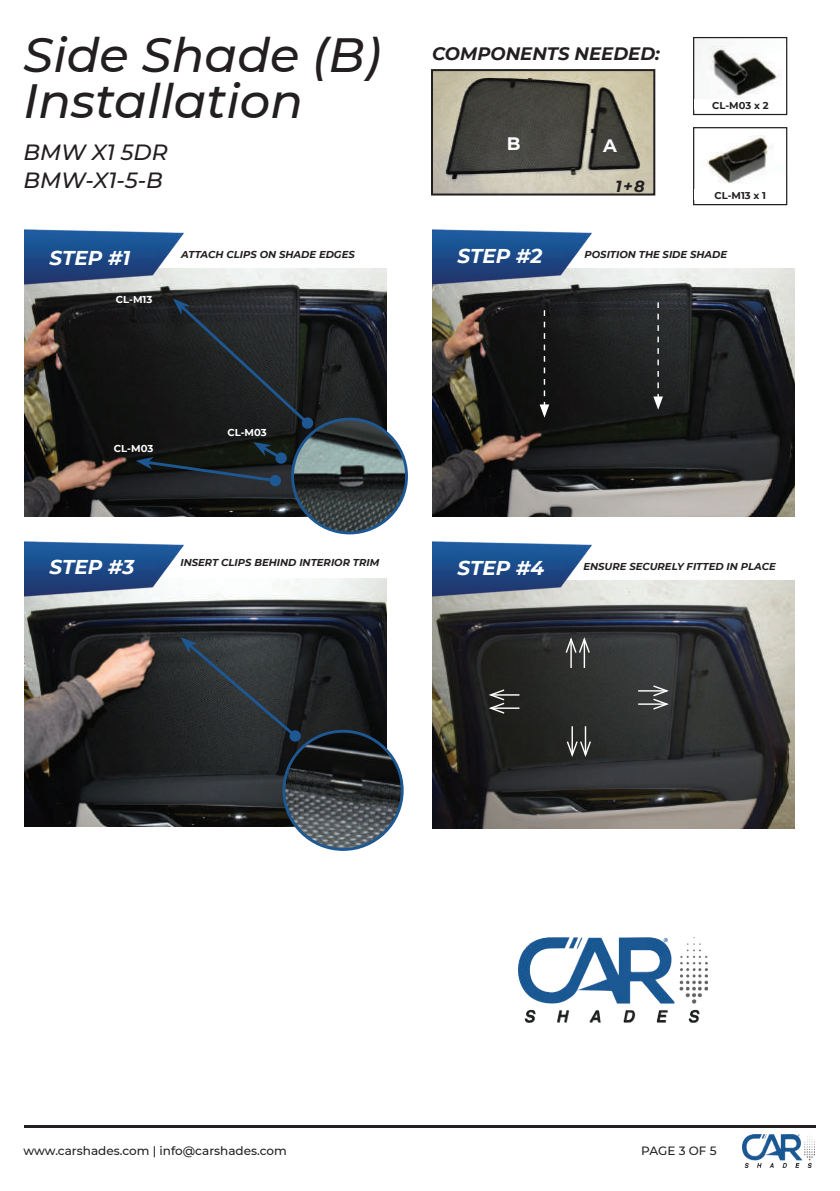
<style>
.page{position:relative;width:840px;height:1191px;background:#fff}
.page>*{position:absolute;margin:0;border:0;box-sizing:border-box;transform-origin:0 0}
.t1{font:italic 500 48px/46px "Montserrat";color:#231f20}
.t2{font:italic 500 22px/28px "Montserrat";color:#231f20}
.t3{font:italic 700 20px "Montserrat";color:#fff}
.t4{font:italic 700 18px "Montserrat";color:#231f20}
.t5{font:700 18px "Montserrat";color:#fff}
.t6{font:italic 700 16px "Montserrat";color:#231f20}
.t7{font:500 12px "Montserrat";color:#231f20}
.t8{font:italic 700 10px "Montserrat";color:#231f20}
.t9{font:700 10px "Montserrat";color:#fff}
.t10{font:700 9.8px "Montserrat";color:#231f20}
</style>
<div class="page">
<hr style="left:24px;top:1125px;width:791px;height:2px;background:#231f20">
<img style="left:742px;top:1135px;width:72px;height:32px">
<img style="left:518px;top:938px;width:189px;height:84px">
<img style="left:24px;top:268px;width:362px;height:248px">
<img style="left:432px;top:268px;width:362px;height:248px">
<img style="left:24px;top:579px;width:362px;height:247px">
<img style="left:432px;top:580px;width:362px;height:248px">
<img style="left:24px;top:229px;width:160px;height:61px">
<img style="left:432px;top:229px;width:160px;height:61px">
<img style="left:24px;top:541px;width:160px;height:60px">
<img style="left:432px;top:541px;width:160px;height:60px">
<img style="left:434px;top:72px;width:218px;height:120px">
<div style="left:431px;top:69px;width:224px;height:126px;border:2px solid #231f20"></div>
<svg style="left:180px;top:637px;width:119px;height:103px;background:#2f3437"></svg>
<div style="left:289px;top:730px;width:11px;height:11px;background:#1e5893;border-radius:50%"></div>
<svg style="left:653px;top:302px;width:9px;height:108px"></svg>
<svg style="left:539px;top:310px;width:10px;height:108px"></svg>
<img style="left:284px;top:731px;width:118px;height:118px;border-radius:59px">
<div style="left:282px;top:730px;width:121px;height:121px;border:3px solid #1e5893;border-radius:50%"></div>
<img style="left:292px;top:419px;width:114px;height:114px;border-radius:57px">
<div style="left:291px;top:418px;width:117px;height:116px;border:3px solid #1e5893;border-radius:50%"></div>
<svg style="left:564px;top:635px;width:26px;height:33px"></svg>
<svg style="left:565px;top:726px;width:26px;height:33px"></svg>
<svg style="left:637px;top:684px;width:33px;height:27px"></svg>
<svg style="left:486px;top:688px;width:33px;height:27px"></svg>
<svg style="left:173px;top:298px;width:138px;height:129px;background:#212427"></svg>
<div style="left:301px;top:417px;width:12px;height:12px;background:#1e5893;border-radius:50%"></div>
<div style="left:269px;top:475px;width:12px;height:11px;background:#1e5893;border-radius:50%"></div>
<svg style="left:136px;top:442px;width:149px;height:42px;background:#192125"></svg>
<div style="left:275px;top:452px;width:12px;height:12px;background:#1e5893;border-radius:50%"></div>
<img style="left:694px;top:39px;width:89px;height:60px">
<div style="left:692px;top:37px;width:94px;height:78px;border:1px solid #231f20"></div>
<img style="left:694px;top:129px;width:80px;height:74px">
<div style="left:692px;top:127px;width:94px;height:78px;border:1px solid #231f20"></div>
<div style="left:694px;top:100px;width:91px;height:10px;background:#fff"></div>
<div style="left:694px;top:190px;width:91px;height:10px;background:#fff"></div>
<h1 class="t1" style="left:24px;top:30px;width:359px">Side Shade (B)<br>Installation</h1>
<h2 class="t2" style="left:24px;top:137px;width:146px">BMW X1 5DR<br>BMW-X1-5-B</h2>
<h3 class="t4" style="left:432px;top:40px;width:229px">COMPONENTS NEEDED:</h3>
<h3 class="t5" style="left:506px;top:130px;width:15px">B</h3>
<h3 class="t5" style="left:603px;top:133px;width:15px">A</h3>
<h3 class="t6" style="left:615px;top:175px;width:31px">1 + 8</h3>
<p class="t10" style="left:711px;top:99px;width:58px">CL-M03 x 2</p>
<p class="t10" style="left:714px;top:189px;width:53px">CL-M13 x 1</p>
<h3 class="t3" style="left:49px;top:243px;width:82px">STEP #1</h3>
<h3 class="t3" style="left:457px;top:241px;width:86px">STEP #2</h3>
<p class="t8" style="left:181px;top:247px;width:175px">ATTACH CLIPS ON SHADE EDGES</p>
<p class="t9" style="left:116px;top:292px;width:38px">CL-M13</p>
<p class="t8" style="left:584px;top:247px;width:144px">POSITION THE SIDE SHADE</p>
<p class="t9" style="left:114px;top:441px;width:41px">CL-M03</p>
<p class="t9" style="left:227px;top:425px;width:41px">CL-M03</p>
<p class="t8" style="left:180px;top:555px;width:200px">INSERT CLIPS BEHIND INTERIOR TRIM</p>
<h3 class="t3" style="left:49px;top:552px;width:86px">STEP #3</h3>
<h3 class="t3" style="left:457px;top:553px;width:88px">STEP #4</h3>
<p class="t8" style="left:583px;top:559px;width:194px">ENSURE SECURELY FITTED IN PLACE</p>
<p class="t7" style="left:24px;top:1142px;width:265px">www.carshades.com | info@carshades.com</p>
<p class="t7" style="left:641px;top:1142px;width:77px">PAGE 3 OF 5</p>
</div>
